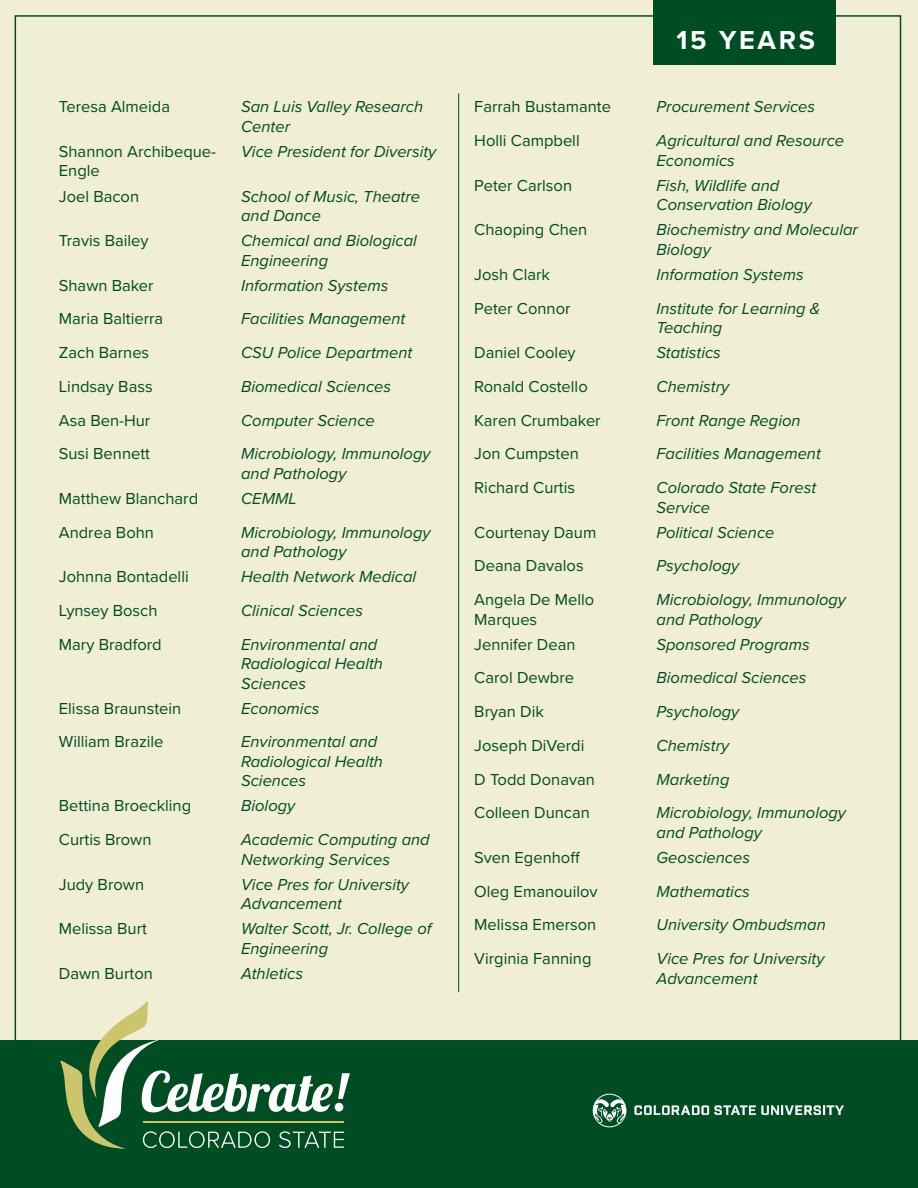
<style>
.page{position:relative;width:918px;height:1188px;background:#f0eed4}
.page>*{position:absolute;margin:0;border:0;box-sizing:border-box;transform-origin:0 0}
.t1{font:700 27px "Proxima Nova";letter-spacing:.1em;color:#fff}
.t2{font:italic 16.5px/19.5px "Proxima Nova";color:#004c23}
.t3{font:16.5px/19.5px "Proxima Nova";color:#004c23}
</style>
<div class="page">
<div style="left:0;top:1040px;width:918px;height:148px;background:#004c23"></div>
<div style="left:653px;top:0;width:183px;height:65px;background:#004c23"></div>
<svg style="left:60px;top:1001px;width:290px;height:148px"></svg>
<svg style="left:634px;top:1105px;width:210px;height:10px"></svg>
<svg style="left:593px;top:1094px;width:33px;height:33px"></svg>
<hr style="left:458px;top:93px;width:1px;height:899px;background:#004c23">
<p class="t3" style="left:59px;top:96px;width:113px">Teresa Almeida</p>
<p class="t2" style="left:241px;top:96px;width:184px">San Luis Valley Research<br>Center</p>
<p class="t3" style="left:59px;top:141px;width:159px">Shannon Archibeque-<br>Engle</p>
<p class="t2" style="left:241px;top:141px;width:197px">Vice President for Diversity</p>
<p class="t3" style="left:59px;top:186px;width:82px">Joel Bacon</p>
<p class="t2" style="left:241px;top:186px;width:181px">School of Music, Theatre and Dance</p>
<p class="t3" style="left:59px;top:230px;width:91px">Travis Bailey</p>
<p class="t2" style="left:241px;top:230px;width:177px">Chemical and Biological<br>Engineering</p>
<p class="t3" style="left:59px;top:275px;width:96px">Shawn Baker</p>
<p class="t2" style="left:241px;top:275px;width:149px">Information Systems</p>
<p class="t3" style="left:59px;top:308px;width:106px">Maria Baltierra</p>
<p class="t2" style="left:241px;top:308px;width:166px">Facilities Management</p>
<p class="t3" style="left:59px;top:342px;width:92px">Zach Barnes</p>
<p class="t2" style="left:241px;top:342px;width:173px">CSU Police Department</p>
<p class="t3" style="left:59px;top:376px;width:95px">Lindsay Bass</p>
<p class="t2" style="left:241px;top:376px;width:152px">Biomedical Sciences</p>
<p class="t3" style="left:59px;top:410px;width:93px">Asa Ben-Hur</p>
<p class="t2" style="left:241px;top:410px;width:135px">Computer Science</p>
<p class="t3" style="left:59px;top:443px;width:93px">Susi Bennett</p>
<p class="t2" style="left:241px;top:443px;width:191px">Microbiology, Immunology and Pathology</p>
<p class="t3" style="left:59px;top:488px;width:141px">Matthew Blanchard</p>
<p class="t2" style="left:241px;top:488px;width:57px">CEMML</p>
<p class="t3" style="left:59px;top:522px;width:97px">Andrea Bohn</p>
<p class="t2" style="left:241px;top:522px;width:191px">Microbiology, Immunology and Pathology</p>
<p class="t3" style="left:59px;top:566px;width:131px">Johnna Bontadelli</p>
<p class="t2" style="left:241px;top:566px;width:177px">Health Network Medical</p>
<p class="t3" style="left:59px;top:600px;width:100px">Lynsey Bosch</p>
<p class="t2" style="left:241px;top:600px;width:124px">Clinical Sciences</p>
<p class="t3" style="left:59px;top:634px;width:104px">Mary Bradford</p>
<p class="t2" style="left:241px;top:634px;width:143px">Environmental and<br>Radiological Health<br>Sciences</p>
<p class="t3" style="left:59px;top:698px;width:124px">Elissa Braunstein</p>
<p class="t2" style="left:241px;top:698px;width:80px">Economics</p>
<p class="t3" style="left:59px;top:731px;width:106px">William Brazile</p>
<p class="t2" style="left:241px;top:731px;width:143px">Environmental and<br>Radiological Health<br>Sciences</p>
<p class="t3" style="left:59px;top:796px;width:134px">Bettina Broeckling</p>
<p class="t2" style="left:241px;top:796px;width:56px">Biology</p>
<p class="t3" style="left:59px;top:829px;width:94px">Curtis Brown</p>
<p class="t2" style="left:241px;top:829px;width:190px">Academic Computing and<br>Networking Services</p>
<p class="t3" style="left:59px;top:874px;width:87px">Judy Brown</p>
<p class="t2" style="left:241px;top:874px;width:169px">Vice Pres for University<br>Advancement</p>
<p class="t3" style="left:59px;top:918px;width:90px">Melissa Burt</p>
<p class="t2" style="left:241px;top:918px;width:192px">Walter Scott, Jr. College of<br>Engineering</p>
<p class="t3" style="left:59px;top:963px;width:96px">Dawn Burton</p>
<p class="t2" style="left:241px;top:963px;width:64px">Athletics</p>
<p class="t1" style="left:676px;top:20px;width:140px">15 YEARS</p>
<p class="t3" style="left:474px;top:96px;width:138px">Farrah Bustamante</p>
<p class="t2" style="left:657px;top:96px;width:160px">Procurement Services</p>
<p class="t3" style="left:474px;top:130px;width:107px">Holli Campbell</p>
<p class="t2" style="left:657px;top:130px;width:189px">Agricultural and Resource<br>Economics</p>
<p class="t3" style="left:474px;top:175px;width:99px">Peter Carlson</p>
<p class="t2" style="left:657px;top:175px;width:157px">Fish, Wildlife and<br>Conservation Biology</p>
<p class="t3" style="left:474px;top:219px;width:115px">Chaoping Chen</p>
<p class="t2" style="left:657px;top:219px;width:203px">Biochemistry and Molecular<br>Biology</p>
<p class="t3" style="left:474px;top:264px;width:77px">Josh Clark</p>
<p class="t2" style="left:657px;top:264px;width:149px">Information Systems</p>
<p class="t3" style="left:474px;top:298px;width:98px">Peter Connor</p>
<p class="t2" style="left:657px;top:298px;width:166px">Institute for Learning &amp;<br>Teaching</p>
<p class="t3" style="left:474px;top:342px;width:103px">Daniel Cooley</p>
<p class="t2" style="left:657px;top:342px;width:66px">Statistics</p>
<p class="t3" style="left:474px;top:376px;width:115px">Ronald Costello</p>
<p class="t2" style="left:657px;top:376px;width:74px">Chemistry</p>
<p class="t3" style="left:474px;top:410px;width:128px">Karen Crumbaker</p>
<p class="t2" style="left:657px;top:410px;width:146px">Front Range Region</p>
<p class="t3" style="left:474px;top:443px;width:106px">Jon Cumpsten</p>
<p class="t2" style="left:657px;top:443px;width:166px">Facilities Management</p>
<p class="t3" style="left:474px;top:477px;width:102px">Richard Curtis</p>
<p class="t2" style="left:657px;top:477px;width:161px">Colorado State Forest<br>Service</p>
<p class="t3" style="left:474px;top:522px;width:124px">Courtenay Daum</p>
<p class="t2" style="left:657px;top:522px;width:119px">Political Science</p>
<p class="t3" style="left:474px;top:555px;width:111px">Deana Davalos</p>
<p class="t2" style="left:657px;top:555px;width:84px">Psychology</p>
<p class="t3" style="left:474px;top:589px;width:121px">Angela De Mello<br>Marques</p>
<p class="t2" style="left:657px;top:589px;width:191px">Microbiology, Immunology and Pathology</p>
<p class="t3" style="left:474px;top:634px;width:103px">Jennifer Dean</p>
<p class="t2" style="left:657px;top:634px;width:155px">Sponsored Programs</p>
<p class="t3" style="left:474px;top:667px;width:101px">Carol Dewbre</p>
<p class="t2" style="left:657px;top:667px;width:152px">Biomedical Sciences</p>
<p class="t3" style="left:474px;top:701px;width:71px">Bryan Dik</p>
<p class="t2" style="left:657px;top:701px;width:84px">Psychology</p>
<p class="t3" style="left:474px;top:735px;width:112px">Joseph DiVerdi</p>
<p class="t2" style="left:657px;top:735px;width:74px">Chemistry</p>
<p class="t3" style="left:474px;top:769px;width:122px">D Todd Donavan</p>
<p class="t2" style="left:657px;top:769px;width:74px">Marketing</p>
<p class="t3" style="left:474px;top:802px;width:117px">Colleen Duncan</p>
<p class="t2" style="left:657px;top:802px;width:191px">Microbiology, Immunology and Pathology</p>
<p class="t3" style="left:474px;top:847px;width:107px">Sven Egenhoff</p>
<p class="t2" style="left:657px;top:847px;width:95px">Geosciences</p>
<p class="t3" style="left:474px;top:881px;width:125px">Oleg Emanouilov</p>
<p class="t2" style="left:657px;top:881px;width:95px">Mathematics</p>
<p class="t3" style="left:474px;top:914px;width:124px">Melissa Emerson</p>
<p class="t2" style="left:657px;top:914px;width:171px">University Ombudsman</p>
<p class="t3" style="left:474px;top:948px;width:119px">Virginia Fanning</p>
<p class="t2" style="left:657px;top:948px;width:169px">Vice Pres for University<br>Advancement</p>
</div>
